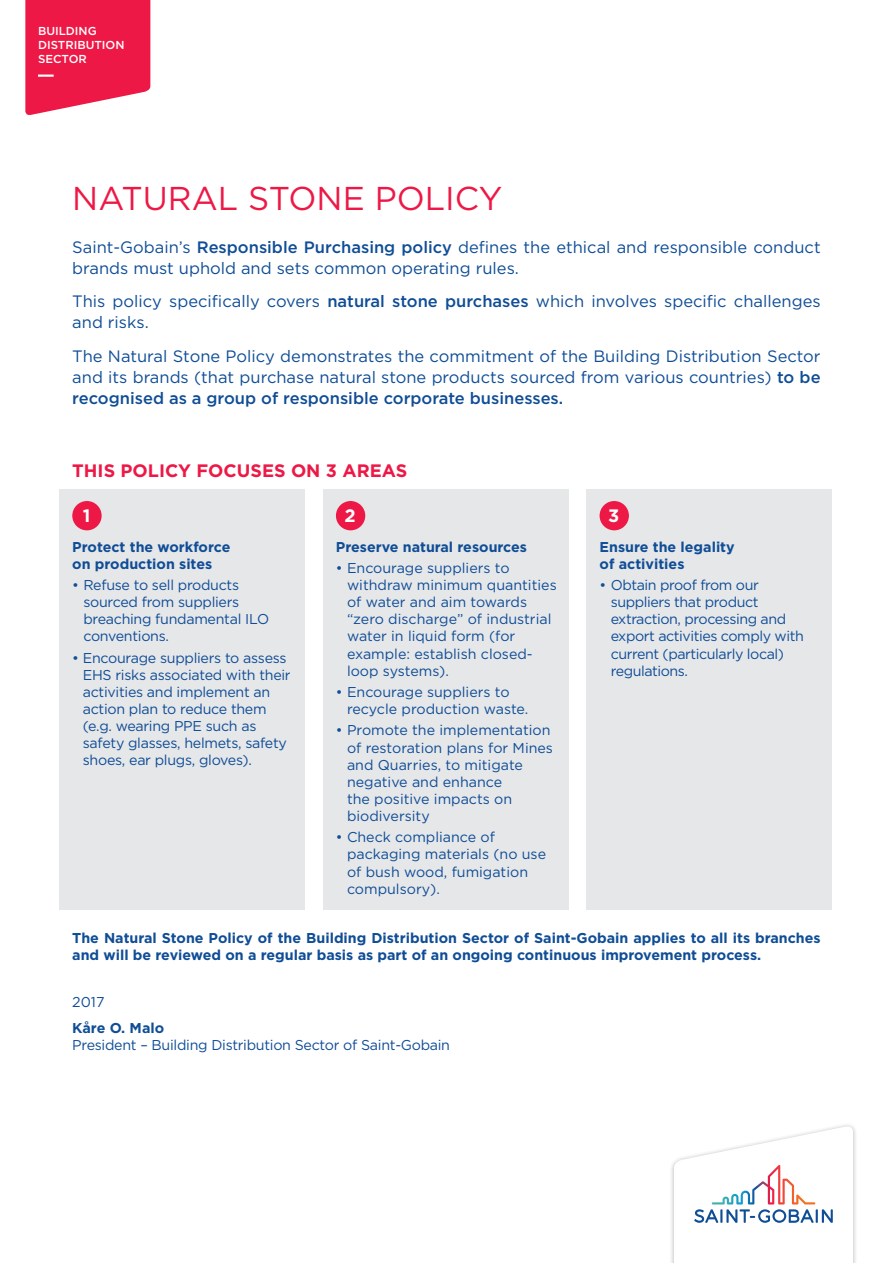
<style>
.page{position:relative;width:893px;height:1263px;background:#fff}
.page>*{position:absolute;margin:0;border:0;box-sizing:border-box;transform-origin:0 0}
.t1{font:33px "Gotham";color:#ed1845}
.t2{font:700 18px "Gotham";color:#ed1845}
.t3{font:700 18px "Gotham";color:#fff}
.t4{font:16.5px/21px "Gotham";color:#0f4d96}
.t5{font:14.25px/17.1px "Gotham";letter-spacing:-.02em;color:#0f4d96}
.t6{font:14.25px/17.1px "Gotham";color:#0f4d96}
.t7{font:700 14.25px/17.1px "Gotham";color:#0f4d96}
.t8{font:500 11.55px/13.8px "Gotham";color:#fff}
.s1{font-weight:500}
</style>
<div class="page">
<div style="left:60px;top:490px;width:245px;height:420px;background:#e6e7e9"></div>
<div style="left:323px;top:490px;width:245px;height:420px;background:#e6e7e9"></div>
<div style="left:587px;top:490px;width:245px;height:420px;background:#e6e7e9"></div>
<div style="left:669px;top:1122px;width:189px;height:141px;background:#231f20;opacity:.3"></div>
<svg style="left:674px;top:1125px;width:179px;height:138px"></svg>
<div style="left:72px;top:501px;width:30px;height:29px;background:#ed1845;border-radius:50%"></div>
<div style="left:336px;top:501px;width:29px;height:29px;background:#ed1845;border-radius:50%"></div>
<div style="left:600px;top:501px;width:29px;height:29px;background:#ed1845;border-radius:50%"></div>
<svg style="left:25px;top:0;width:125px;height:115px;background:#ee3058"></svg>
<p class="t8" style="left:38px;top:24px;width:88px">BUILDING<br>DISTRIBUTION<br>SECTOR</p>
<h1 class="t1" style="left:72px;top:178px;width:432px">NATURAL STONE POLICY</h1>
<p class="t4" style="left:72px;top:236px;width:750px">Saint-Gobain’s <span class="s1">Responsible Purchasing policy</span> defines the ethical and responsible conduct brands must uphold and sets common operating rules.</p>
<p class="t4" style="left:72px;top:291px;width:750px">This policy specifically covers <span class="s1">natural stone purchases</span> which involves specific challenges and risks.</p>
<p class="t4" style="left:72px;top:346px;width:750px;text-align:justify">The Natural Stone Policy demonstrates the commitment of the Building Distribution Sector and its brands (that purchase natural stone products sourced from various countries) <span class="s1">to be recognised as a group of responsible corporate businesses.</span></p>
<p class="t2" style="left:72px;top:459px;width:337px">This policy focuses on 3 areas</p>
<p class="t3" style="left:83px;top:504px;width:9px">1</p>
<p class="t7" style="left:72px;top:538px;width:160px">Protect the workforce on production sites</p>
<p class="t5" style="left:83px;top:576px;width:187px;text-indent:-11px">• Refuse to sell products sourced from suppliers breaching fundamental ILO conventions.</p>
<p class="t5" style="left:83px;top:649px;width:209px;text-indent:-11px">• Encourage suppliers to assess<br>EHS risks associated with their activities and implement an action plan to reduce them (e.g. wearing PPE such as safety glasses, helmets, safety shoes, ear plugs, gloves).</p>
<p class="t3" style="left:345px;top:504px;width:13px">2</p>
<p class="t7" style="left:336px;top:538px;width:193px">Preserve natural resources</p>
<p class="t6" style="left:347px;top:559px;width:211px;text-indent:-11px">• Encourage suppliers to withdraw minimum quantities of water and aim towards “zero discharge” of industrial water in liquid form (for example: establish closed&shy;loop systems).</p>
<p class="t6" style="left:347px;top:683px;width:183px;text-indent:-11px">• Encourage suppliers to recycle production waste.</p>
<p class="t6" style="left:347px;top:721px;width:208px;text-indent:-11px">• Promote the implementation of restoration plans for Mines and Quarries, to mitigate negative and enhance<br>the positive impacts on biodiversity</p>
<p class="t6" style="left:347px;top:828px;width:201px;text-indent:-11px">• Check compliance of packaging materials (no use of bush wood, fumigation compulsory).</p>
<p class="t3" style="left:608px;top:504px;width:13px">3</p>
<p class="t7" style="left:600px;top:538px;width:137px">Ensure the legality of activities</p>
<p class="t5" style="left:611px;top:576px;width:195px;text-indent:-11px">• Obtain proof from our suppliers that product extraction, processing and export activities comply with current (particularly local) regulations.</p>
<p class="t7" style="left:72px;top:929px;width:750px">The Natural Stone Policy of the Building Distribution Sector of Saint-Gobain applies to all its branches and will be reviewed on a regular basis as part of an ongoing continuous improvement process.</p>
<p class="t5" style="left:72px;top:993px;width:34px">2017</p>
<p class="t7" style="left:72px;top:1019px;width:93px">Kåre O. Malo</p>
<p class="t5" style="left:72px;top:1036px;width:379px">President – Building Distribution Sector of Saint-Gobain</p>
</div>
